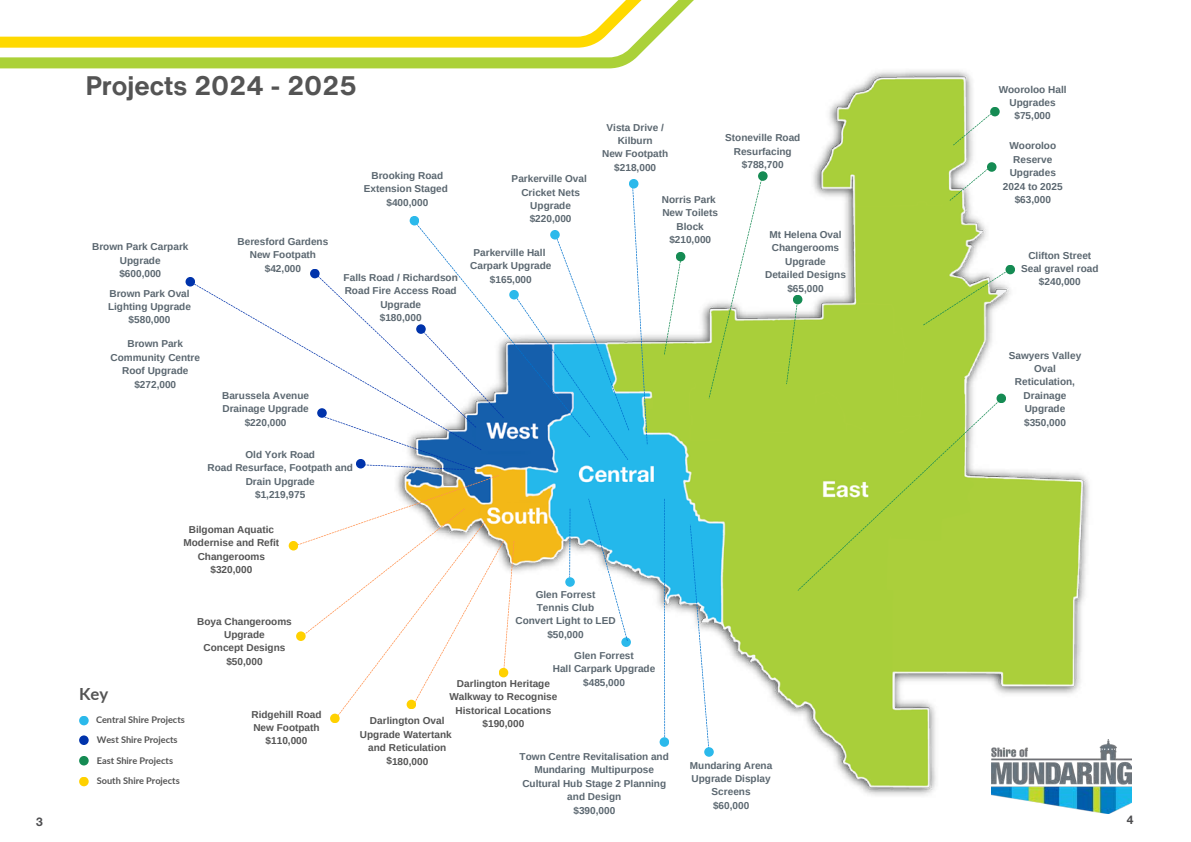
<style>
.page{position:relative;width:1191px;height:842px;background:#fff}
.page>*{position:absolute;margin:0;border:0;box-sizing:border-box;transform-origin:0 0}
.t1{font:700 26.4px "Helvetica Now Text";color:#545454}
.t2{font:700 16.7px "Lato";color:#545454}
.t3{font:700 12px "Helvetica Neue";color:#4d4d4f}
.t4{font:700 10px/13.4px "Arimo";color:#5b6770;text-align:center}
.t5{font:700 10px/13.4px "Arimo";color:#545454;text-align:center}
.t6{font:700 9.2px "Lato";color:#545454}
</style>
<div class="page">
<img style="left:391px;top:68px;width:741px;height:733px">
<svg style="left:786px;top:299px;width:12px;height:85px"></svg>
<svg style="left:797px;top:398px;width:204px;height:193px;background:#aed149"></svg>
<svg style="left:708px;top:174px;width:55px;height:224px"></svg>
<svg style="left:664px;top:252px;width:18px;height:102px"></svg>
<div style="left:987px;top:162px;width:9px;height:10px;background:#158b53;border-radius:5px"></div>
<div style="left:990px;top:107px;width:9px;height:9px;background:#158b53;border-radius:5px"></div>
<div style="left:996px;top:394px;width:10px;height:9px;background:#158b53;border-radius:5px"></div>
<div style="left:758px;top:171px;width:9px;height:10px;background:#158b53;border-radius:5px"></div>
<div style="left:676px;top:252px;width:9px;height:9px;background:#158b53;border-radius:5px"></div>
<svg style="left:690px;top:525px;width:19px;height:227px"></svg>
<img style="left:991px;top:739px;width:140px;height:75px">
<div style="left:79px;top:735px;width:10px;height:10px;background:#0033ab;border-radius:5px"></div>
<div style="left:79px;top:777px;width:10px;height:9px;background:#ffd100;border-radius:5px"></div>
<div style="left:79px;top:756px;width:10px;height:9px;background:#158b53;border-radius:5px"></div>
<div style="left:79px;top:716px;width:10px;height:9px;background:#2bb9eb;border-radius:5px"></div>
<div style="left:289px;top:541px;width:9px;height:9px;background:#ffd100;border-radius:5px"></div>
<div style="left:330px;top:714px;width:10px;height:9px;background:#ffd100;border-radius:5px"></div>
<div style="left:185px;top:277px;width:10px;height:9px;background:#0033ab;border-radius:5px"></div>
<svg style="left:664px;top:499px;width:1px;height:238px"></svg>
<div style="left:704px;top:747px;width:10px;height:10px;background:#2bb9eb;border-radius:5px"></div>
<svg style="left:296px;top:184px;width:352px;height:533px"></svg>
<div style="left:659px;top:737px;width:10px;height:10px;background:#2bb9eb;border-radius:5px"></div>
<div style="left:409px;top:216px;width:10px;height:9px;background:#2bb9eb;border-radius:5px"></div>
<div style="left:509px;top:290px;width:10px;height:9px;background:#2bb9eb;border-radius:5px"></div>
<div style="left:550px;top:230px;width:10px;height:10px;background:#2bb9eb;border-radius:5px"></div>
<div style="left:629px;top:179px;width:9px;height:10px;background:#2bb9eb;border-radius:5px"></div>
<div style="left:793px;top:295px;width:9px;height:9px;background:#158b53;border-radius:5px"></div>
<svg style="left:953px;top:111px;width:40px;height:34px"></svg>
<svg style="left:923px;top:269px;width:87px;height:56px"></svg>
<svg style="left:949px;top:167px;width:41px;height:34px"></svg>
<div style="left:1005px;top:265px;width:10px;height:9px;background:#158b53;border-radius:5px"></div>
<svg style="left:0;top:48px;width:646px;height:20px"></svg>
<svg style="left:0;top:0;width:694px;height:48px"></svg>
<h1 class="t1" style="left:86px;top:68px;width:273px">Projects 2024 - 2025</h1>
<p class="t4" style="left:364px;top:169px;width:86px">Brooking Road<br>Extension Staged $400,000</p>
<p class="t4" style="left:92px;top:240px;width:98px">Brown Park Carpark<br>Upgrade<br>$600,000</p>
<p class="t4" style="left:108px;top:287px;width:84px">Brown Park Oval<br>Lighting Upgrade $580,000</p>
<p class="t4" style="left:110px;top:337px;width:91px">Brown Park<br>Community Centre<br>Roof Upgrade $272,000</p>
<p class="t4" style="left:237px;top:235px;width:92px">Beresford Gardens<br>New Footpath $42,000</p>
<p class="t4" style="left:344px;top:271px;width:116px">Falls Road / Richardson<br>Road Fire Access Road<br>Upgrade<br>$180,000</p>
<p class="t4" style="left:222px;top:389px;width:88px">Barussela Avenue<br>Drainage Upgrade $220,000</p>
<p class="t4" style="left:207px;top:448px;width:147px">Old York Road<br>Road Resurface, Footpath and<br>Drain Upgrade<br>$1,219,975</p>
<p class="t5" style="left:183px;top:523px;width:97px">Bilgoman Aquatic<br>Modernise and Refit<br>Changerooms $320,000</p>
<p class="t4" style="left:511px;top:172px;width:77px">Parkerville Oval<br>Cricket Nets<br>Upgrade $220,000</p>
<p class="t4" style="left:470px;top:246px;width:83px">Parkerville Hall<br>Carpark Upgrade $165,000</p>
<p class="t4" style="left:602px;top:121px;width:68px">Vista Drive /<br>Kilburn<br>New Footpath $218,000</p>
<p class="t4" style="left:725px;top:131px;width:77px">Stoneville Road<br>Resurfacing $788,700</p>
<p class="t4" style="left:662px;top:193px;width:58px">Norris Park<br>New Toilets<br>Block $210,000</p>
<p class="t4" style="left:765px;top:228px;width:82px">Mt Helena Oval<br>Changerooms<br>Upgrade<br>Detailed Designs $65,000</p>
<p class="t4" style="left:998px;top:83px;width:69px">Wooroloo Hall<br>Upgrades $75,000</p>
<p class="t4" style="left:1003px;top:139px;width:61px">Wooroloo<br>Reserve<br>Upgrades<br>2024 to 2025 $63,000</p>
<p class="t4" style="left:1021px;top:249px;width:79px">Clifton Street<br>Seal gravel road $240,000</p>
<p class="t4" style="left:1008px;top:349px;width:74px">Sawyers Valley<br>Oval<br>Reticulation,<br>Drainage<br>Upgrade $350,000</p>
<p class="t4" style="left:515px;top:588px;width:102px">Glen Forrest<br>Tennis Club<br>Convert Light to LED $50,000</p>
<p class="t5" style="left:197px;top:615px;width:96px">Boya Changerooms<br>Upgrade<br>Concept Designs $50,000</p>
<p class="t4" style="left:553px;top:649px;width:104px">Glen Forrest<br>Hall Carpark Upgrade $485,000</p>
<p class="t5" style="left:449px;top:677px;width:110px">Darlington Heritage<br>Walkway to Recognise<br>Historical Locations</p>
<h2 class="t2" style="left:79px;top:681px;width:31px">Key</h2>
<p class="t5" style="left:251px;top:708px;width:72px">Ridgehill Road<br>New Footpath $110,000</p>
<p class="t6" style="left:96px;top:712px;width:90px">Central Shire Projects</p>
<p class="t6" style="left:97px;top:733px;width:82px">West Shire Projects</p>
<p class="t6" style="left:97px;top:753px;width:78px">East Shire Projects</p>
<p class="t6" style="left:97px;top:774px;width:84px">South Shire Projects</p>
<p class="t5" style="left:370px;top:714px;width:76px">Darlington Oval</p>
<p class="t5" style="left:482px;top:717px;width:43px">$190,000</p>
<p class="t5" style="left:360px;top:728px;width:93px">Upgrade Watertank and Reticulation $180,000</p>
<p class="t4" style="left:519px;top:750px;width:151px">Town Centre Revitalisation and<br>Mundaring Multipurpose<br>Cultural Hub Stage 2 Planning and Design<br>$390,000</p>
<p class="t4" style="left:690px;top:759px;width:84px">Mundaring Arena<br>Upgrade Display<br>Screens<br>$60,000</p>
<p class="t3" style="left:36px;top:812px;width:8px">3</p>
<p class="t3" style="left:1126px;top:810px;width:8px">4</p>
</div>
